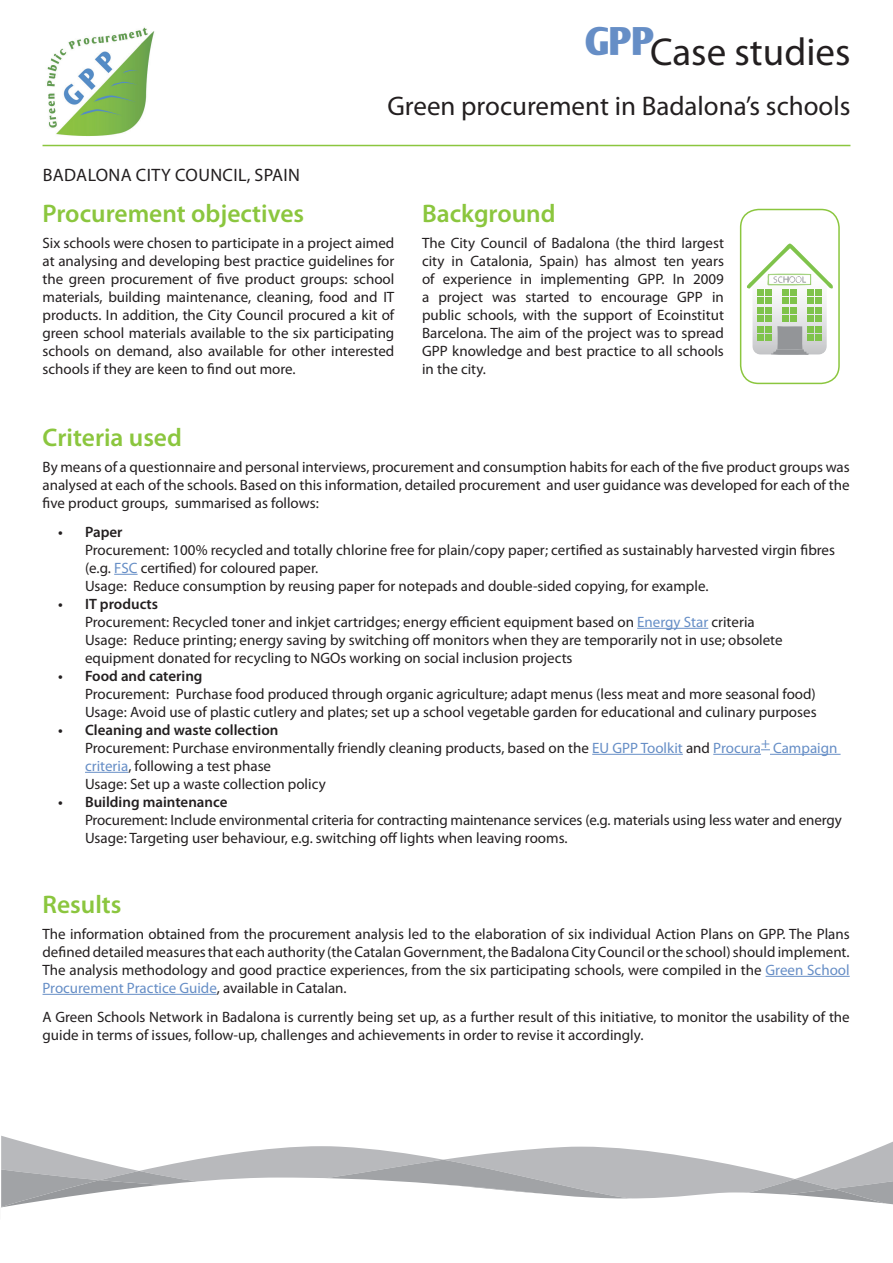
<style>
.page{position:relative;width:893px;height:1263px;background:#fff}
.page>*{position:absolute;margin:0;border:0;box-sizing:border-box;transform-origin:0 0}
.t1{font:39px "Myriad Pro";color:#231f20}
.t2{font:700 39px "Oli Jo";color:#668ec6}
.t3{font:27px "Myriad Pro";color:#231f20}
.t4{font:600 25.5px "Myriad Pro";color:#8bc63e}
.t5{font:18px "Myriad Pro";letter-spacing:.02em;color:#231f20}
.t6{font:15px/18px "Myriad Pro";color:#231f20}
.s1{font-weight:600}
.s2{color:#668ec6}
</style>
<div class="page">
<svg style="left:1px;top:1136px;width:90px;height:24px"></svg>
<svg style="left:194px;top:1141px;width:699px;height:19px"></svg>
<svg style="left:1px;top:1160px;width:892px;height:17px;background:#bdbec1"></svg>
<svg style="left:1px;top:1177px;width:892px;height:31px"></svg>
<img style="left:42px;top:27px;width:131px;height:120px">
<hr style="left:43px;top:145px;width:807px;height:1px;background:#8bc63e">
<svg style="left:114px;top:574px;width:24px;height:1px"></svg>
<hr style="left:637px;top:628px;width:71px;height:1px;background:#668ec6">
<hr style="left:592px;top:754px;width:91px;height:1px;background:#668ec6">
<hr style="left:713px;top:754px;width:48px;height:1px;background:#668ec6">
<hr style="left:770px;top:754px;width:71px;height:1px;background:#668ec6">
<hr style="left:85px;top:772px;width:43px;height:1px;background:#668ec6">
<hr style="left:766px;top:976px;width:84px;height:1px;background:#668ec6">
<hr style="left:43px;top:994px;width:174px;height:1px;background:#668ec6">
<svg style="left:747px;top:244px;width:86px;height:111px"></svg>
<div style="left:740px;top:209px;width:100px;height:175px;border:2px solid #8bc63e;border-radius:18px"></div>
<p class="t5" style="left:43px;top:163px;width:259px">BADALONA CITY COUNCIL, SPAIN</p>
<p class="t4" style="left:43px;top:197px;width:263px">Procurement objectives</p>
<p class="t2" style="left:585px;top:18px;width:73px">GPP</p>
<p class="t1" style="left:650px;top:28px;width:202px">Case studies</p>
<p class="t3" style="left:387px;top:89px;width:464px">Green procurement in Badalona’s schools</p>
<p class="t4" style="left:422px;top:197px;width:135px">Background</p>
<p class="t6" style="left:43px;top:234px;width:353px;text-align:justify">Six schools were chosen to participate in a project aimed at analysing and developing best practice guidelines for the green procurement of five product groups: school materials, building maintenance, cleaning, food and IT products. In addition, the City Council procured a kit of green school materials available to the six participating schools on demand, also available for other interested schools if they are keen to find out more.</p>
<p class="t6" style="left:422px;top:234px;width:303px;text-align:justify">The City Council of Badalona (the third largest city in Catalonia, Spain) has almost ten years of experience in implementing GPP. In 2009 a project was started to encourage GPP in public schools, with the support of Ecoinstitut Barcelona. The aim of the project was to spread GPP knowledge and best practice to all schools in the city.</p>
<p class="t4" style="left:43px;top:421px;width:141px">Criteria used</p>
<p class="t6" style="left:43px;top:458px;width:809px;text-align:justify">By means of a questionnaire and personal interviews, procurement and consumption habits for each of the five product groups was analysed at each of the schools. Based on this information, detailed procurement and user guidance was developed for each of the five product groups, summarised as follows:</p>
<p class="t6" style="left:85px;top:522px;width:751px;text-indent:-27px"><span class="s1">• Paper<br></span>Procurement: 100% recycled and totally chlorine free for plain/copy paper; certified as sustainably harvested virgin fibres (e.g. <span class="s2">FSC</span> certified) for coloured paper.<br>Usage: Reduce consumption by reusing paper for notepads and double-sided copying, for example.</p>
<p class="t6" style="left:85px;top:594px;width:699px;text-indent:-27px"><span class="s1">• IT products<br></span>Procurement: Recycled toner and inkjet cartridges; energy efficient equipment based on <span class="s2">Energy Star</span> criteria Usage: Reduce printing; energy saving by switching off monitors when they are temporarily not in use; obsolete equipment donated for recycling to NGOs working on social inclusion projects</p>
<p class="t6" style="left:85px;top:666px;width:733px;text-indent:-27px"><span class="s1">• Food and catering<br></span>Procurement: Purchase food produced through organic agriculture; adapt menus (less meat and more seasonal food)<br>Usage: Avoid use of plastic cutlery and plates; set up a school vegetable garden for educational and culinary purposes</p>
<p class="t6" style="left:85px;top:720px;width:754px;text-indent:-27px"><span class="s1">• Cleaning and waste collection<br></span>Procurement: Purchase environmentally friendly cleaning products, based on the <span class="s2">EU GPP Toolkit</span> and <span class="s2">Procura</span><sup>+</sup> <span class="s2">Campaign criteria</span>, following a test phase<br>Usage: Set up a waste collection policy</p>
<p class="t6" style="left:85px;top:792px;width:758px;text-indent:-27px"><span class="s1">• Building maintenance<br></span>Procurement: Include environmental criteria for contracting maintenance services (e.g. materials using less water and energy<br>Usage: Targeting user behaviour, e.g. switching off lights when leaving rooms.</p>
<p class="t4" style="left:43px;top:888px;width:81px">Results</p>
<p class="t6" style="left:43px;top:924px;width:809px;text-align:justify">The information obtained from the procurement analysis led to the elaboration of six individual Action Plans on GPP. The Plans defined detailed measures that each authority (the Catalan Government, the Badalona City Council or the school) should implement.<br>The analysis methodology and good practice experiences, from the six participating schools, were compiled in the <span class="s2">Green School Procurement Practice Guide</span>, available in Catalan.</p>
<p class="t6" style="left:43px;top:1007px;width:809px">A Green Schools Network in Badalona is currently being set up, as a further result of this initiative, to monitor the usability of the guide in terms of issues, follow-up, challenges and achievements in order to revise it accordingly.</p>
</div>
